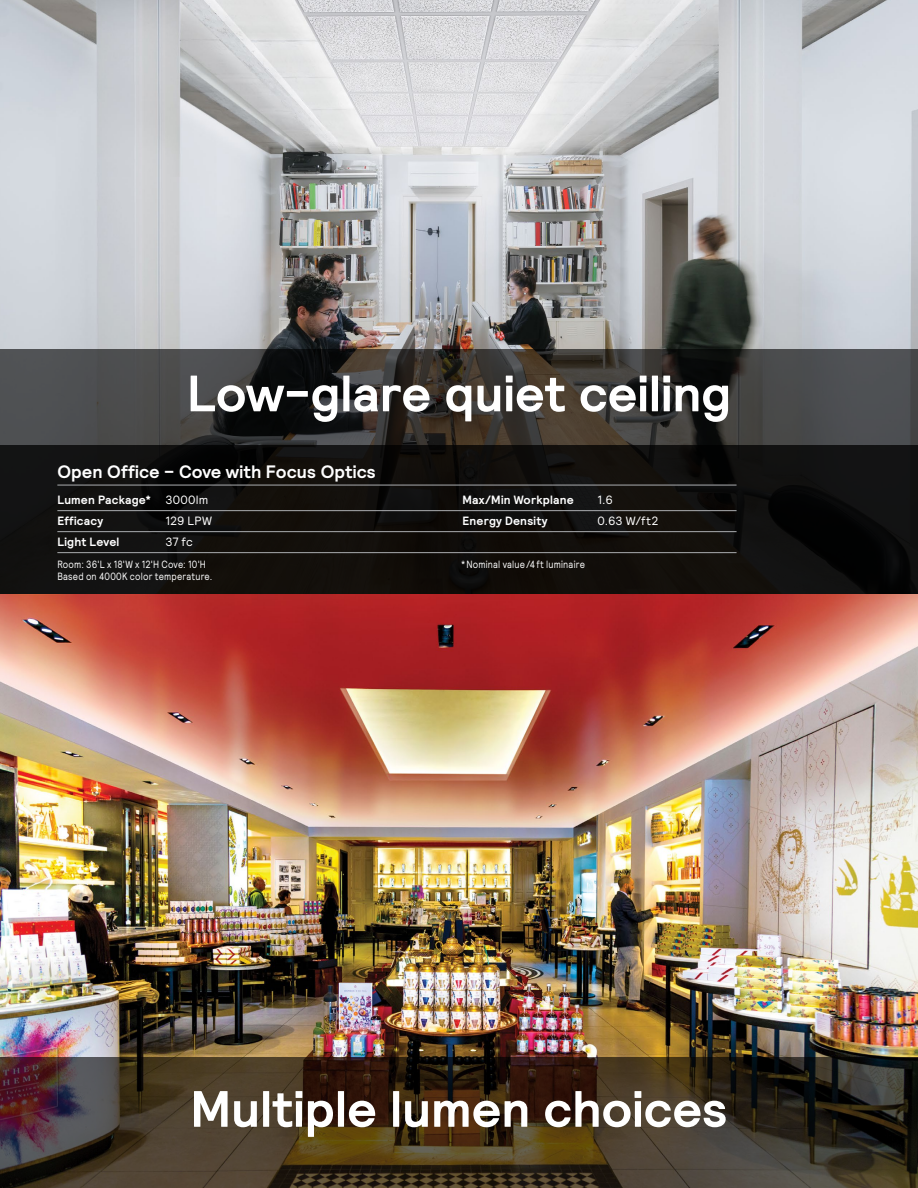
<style>
.page{position:relative;width:918px;height:1188px;background:#fff}
.page>*{position:absolute;margin:0;border:0;box-sizing:border-box;transform-origin:0 0}
.t1{font:700 51px "Relative";letter-spacing:-.005em;color:#fff}
.t2{font:700 18px "Relative";letter-spacing:.005em;color:#fff}
.t3{font:700 12px "Relative";letter-spacing:.02em;color:#fff}
.t4{font:12px "Relative";letter-spacing:.01em;color:#fff}
.t5{font:10.5px/12px "Relative";letter-spacing:.025em;color:#fff;scale:.85 1}
.s1{font-weight:400}
</style>
<div class="page">
<img style="left:0;top:0;width:918px;height:1057px">
<svg style="left:0;top:446px;width:918px;height:148px;background:#100e0d"></svg>
<hr style="left:57px;top:510px;width:680px;height:1px;background:#abadb0">
<hr style="left:57px;top:531px;width:680px;height:1px;background:#abadb0">
<hr style="left:57px;top:552px;width:680px;height:1px;background:#abadb0">
<svg style="left:0;top:1057px;width:918px;height:131px;background:#3e3122"></svg>
<svg style="left:0;top:350px;width:918px;height:96px;background:#3b3938"></svg>
<hr style="left:57px;top:485px;width:680px;height:1px;background:#abadb0">
<h1 class="t1" style="left:187px;top:360px;width:545px">Low-glare quiet ceiling</h1>
<h2 class="t2" style="left:57px;top:460px;width:320px">Open Office – Cove with Focus Optics</h2>
<p class="t3" style="left:57px;top:492px;width:152px">Lumen Package* <span class="s1">3000lm</span></p>
<p class="t3" style="left:462px;top:492px;width:113px">Max/Min Workplane</p>
<p class="t4" style="left:597px;top:492px;width:17px">1.6</p>
<p class="t3" style="left:57px;top:513px;width:47px">Efficacy</p>
<p class="t4" style="left:165px;top:513px;width:48px">129 LPW</p>
<p class="t3" style="left:462px;top:513px;width:87px">Energy Density</p>
<p class="t4" style="left:597px;top:513px;width:63px">0.63 W/ft2</p>
<p class="t3" style="left:57px;top:534px;width:64px">Light Level</p>
<p class="t4" style="left:165px;top:534px;width:29px">37 fc</p>
<p class="t5" style="left:57px;top:558px;width:184px">Room: 36'L x 18'W x 12'H Cove: 10'H<br>Based on 4000K color temperature.</p>
<p class="t5" style="left:461px;top:558px;width:147px">*Nominal value/4ft luminaire</p>
<h1 class="t1" style="left:190px;top:1075px;width:539px">Multiple lumen choices</h1>
</div>
